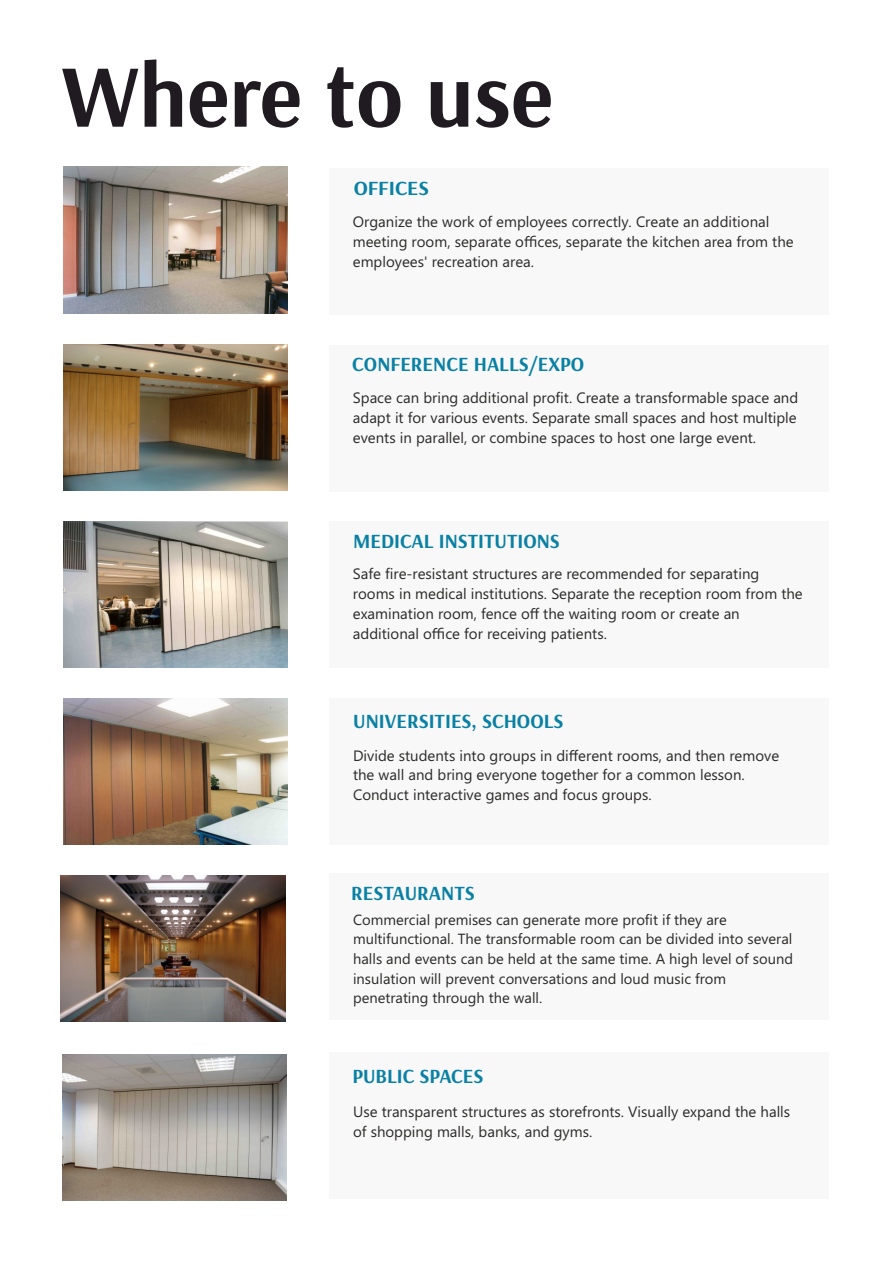
<style>
.page{position:relative;width:893px;height:1263px;background:#fff}
.page>*{position:absolute;margin:0;border:0;box-sizing:border-box;transform-origin:0 0}
.t1{font:700 89.25px "Arsenal";color:#1f1b20}
.t2{font:700 20.25px "Arsenal";color:#0980a4}
.t3{font:700 20.25px "Arsenal";color:#0980a4;scale:1.06 1}
.t4{font:15px/20px "Segoe UI";color:#2b2a29}
.t5{font:14.7px/19.5px "Segoe UI";color:#2b2a29}
</style>
<div class="page">
<div style="left:329px;top:168px;width:499px;height:146px;background:#f8f8f8"></div>
<div style="left:329px;top:345px;width:499px;height:146px;background:#f8f8f8"></div>
<div style="left:329px;top:521px;width:499px;height:146px;background:#f8f8f8"></div>
<div style="left:329px;top:698px;width:500px;height:146px;background:#f8f8f8"></div>
<div style="left:329px;top:873px;width:500px;height:146px;background:#f8f8f8"></div>
<div style="left:329px;top:1053px;width:500px;height:146px;background:#f8f8f8"></div>
<img style="left:63px;top:344px;width:225px;height:146px">
<img style="left:63px;top:1054px;width:224px;height:146px">
<img style="left:61px;top:876px;width:224px;height:146px">
<img style="left:63px;top:698px;width:225px;height:147px">
<img style="left:63px;top:167px;width:225px;height:146px">
<img style="left:63px;top:521px;width:225px;height:147px">
<h1 class="t1" style="left:61px;top:37px;width:493px">Where to use</h1>
<h2 class="t3" style="left:354px;top:175px;width:73px">OFFICES</h2>
<p class="t4" style="left:353px;top:214px;width:442px">Organize the work of employees correctly. Create an additional meeting room, separate offices, separate the kitchen area from the employees' recreation area.</p>
<h2 class="t2" style="left:352px;top:351px;width:234px">CONFERENCE HALLS/EXPO</h2>
<p class="t4" style="left:353px;top:389px;width:447px;text-align:justify">Space can bring additional profit. Create a transformable space and adapt it for various events. Separate small spaces and host multiple events in parallel, or combine spaces to host one large event.</p>
<h2 class="t2" style="left:353px;top:528px;width:208px">MEDICAL INSTITUTIONS</h2>
<p class="t4" style="left:353px;top:565px;width:451px">Safe fire-resistant structures are recommended for separating rooms in medical institutions. Separate the reception room from the examination room, fence off the waiting room or create an additional office for receiving patients.</p>
<h2 class="t2" style="left:353px;top:708px;width:212px">UNIVERSITIES, SCHOOLS</h2>
<p class="t4" style="left:353px;top:747px;width:428px">Divide students into groups in different rooms, and then remove the wall and bring everyone together for a common lesson.<br>Conduct interactive games and focus groups.</p>
<h2 class="t2" style="left:351px;top:880px;width:125px">RESTAURANTS</h2>
<p class="t5" style="left:353px;top:911px;width:441px">Commercial premises can generate more profit if they are multifunctional. The transformable room can be divided into several halls and events can be held at the same time. A high level of sound insulation will prevent conversations and loud music from penetrating through the wall.</p>
<h2 class="t2" style="left:352px;top:1063px;width:132px">PUBLIC SPACES</h2>
<p class="t4" style="left:353px;top:1103px;width:439px">Use transparent structures as storefronts. Visually expand the halls of shopping malls, banks, and gyms.</p>
</div>
